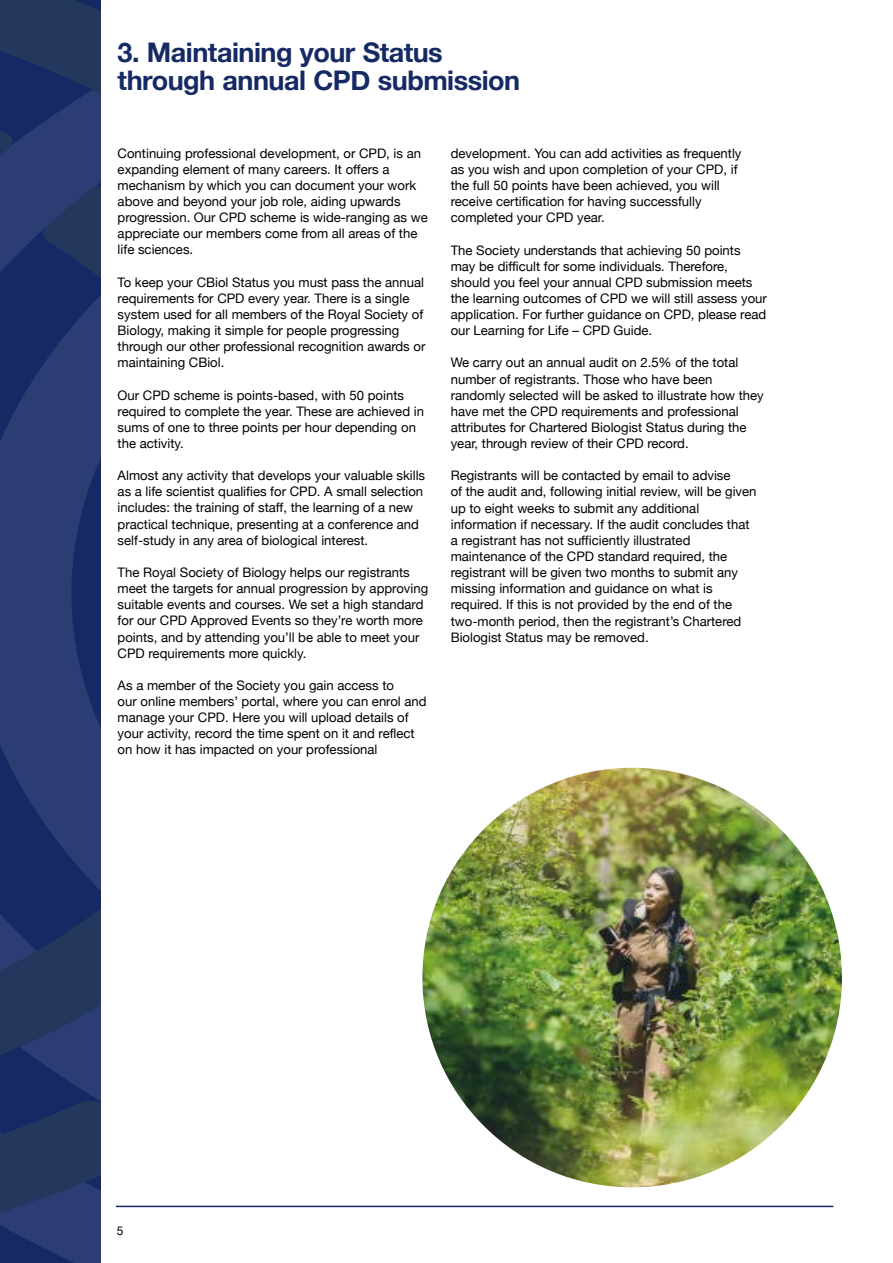
<style>
.page{position:relative;width:893px;height:1263px;background:#fff}
.page>*{position:absolute;margin:0;border:0;box-sizing:border-box;transform-origin:0 0}
.t1{font:700 27px/28.5px "Helvetica Neue";letter-spacing:-.02em;color:#152964}
.t2{font:13.2px/16.2px "Helvetica Neue";color:#000}
.t3{font:12px "Helvetica Neue";color:#000}
</style>
<div class="page">
<svg style="left:0;top:193px;width:37px;height:65px;background:#283a71"></svg>
<svg style="left:0;top:258px;width:101px;height:1005px;background:#223567"></svg>
<svg style="left:0;top:0;width:101px;height:193px;background:#223566"></svg>
<svg style="left:37px;top:182px;width:64px;height:719px;background:#24366d"></svg>
<hr style="left:116px;top:1206px;width:717px;height:1px;background:#152964">
<img style="left:422px;top:768px;width:420px;height:419px;border-radius:210px">
<h1 class="t1" style="left:118px;top:39px;width:404px">3. Maintaining your Status through annual CPD submission</h1>
<p class="t2" style="left:118px;top:146px;width:312px">Continuing professional development, or CPD, is an expanding element of many careers. It offers a mechanism by which you can document your work above and beyond your job role, aiding upwards progression. Our CPD scheme is wide-ranging as we appreciate our members come from all areas of the life sciences.</p>
<p class="t2" style="left:118px;top:275px;width:309px">To keep your CBiol Status you must pass the annual requirements for CPD every year. There is a single system used for all members of the Royal Society of Biology, making it simple for people progressing through our other professional recognition awards or maintaining CBiol.</p>
<p class="t2" style="left:118px;top:387px;width:308px">Our CPD scheme is points-based, with 50 points required to complete the year. These are achieved in sums of one to three points per hour depending on the activity.</p>
<p class="t2" style="left:118px;top:468px;width:309px">Almost any activity that develops your valuable skills as a life scientist qualifies for CPD. A small selection includes: the training of staff, the learning of a new practical technique, presenting at a conference and self-study in any area of biological interest.</p>
<p class="t2" style="left:118px;top:565px;width:312px">The Royal Society of Biology helps our registrants meet the targets for annual progression by approving suitable events and courses. We set a high standard for our CPD Approved Events so they’re worth more points, and by attending you’ll be able to meet your CPD requirements more quickly.</p>
<p class="t2" style="left:118px;top:678px;width:311px">As a member of the Society you gain access to<br>our online members’ portal, where you can enrol and manage your CPD. Here you will upload details of your activity, record the time spent on it and reflect on how it has impacted on your professional</p>
<p class="t2" style="left:451px;top:146px;width:292px">development. You can add activities as frequently as you wish and upon completion of your CPD, if the full 50 points have been achieved, you will receive certification for having successfully completed your CPD year.</p>
<p class="t2" style="left:451px;top:242px;width:318px">The Society understands that achieving 50 points may be difficult for some individuals. Therefore, should you feel your annual CPD submission meets the learning outcomes of CPD we will still assess your application. For further guidance on CPD, please read our Learning for Life – CPD Guide.</p>
<p class="t2" style="left:451px;top:355px;width:315px">We carry out an annual audit on 2.5% of the total number of registrants. Those who have been randomly selected will be asked to illustrate how they have met the CPD requirements and professional attributes for Chartered Biologist Status during the year, through review of their CPD record.</p>
<p class="t2" style="left:451px;top:468px;width:307px">Registrants will be contacted by email to advise<br>of the audit and, following initial review, will be given up to eight weeks to submit any additional information if necessary. If the audit concludes that a registrant has not sufficiently illustrated maintenance of the CPD standard required, the registrant will be given two months to submit any missing information and guidance on what is required. If this is not provided by the end of the two-month period, then the registrant’s Chartered Biologist Status may be removed.</p>
<p class="t3" style="left:117px;top:1222px;width:8px">5</p>
</div>
